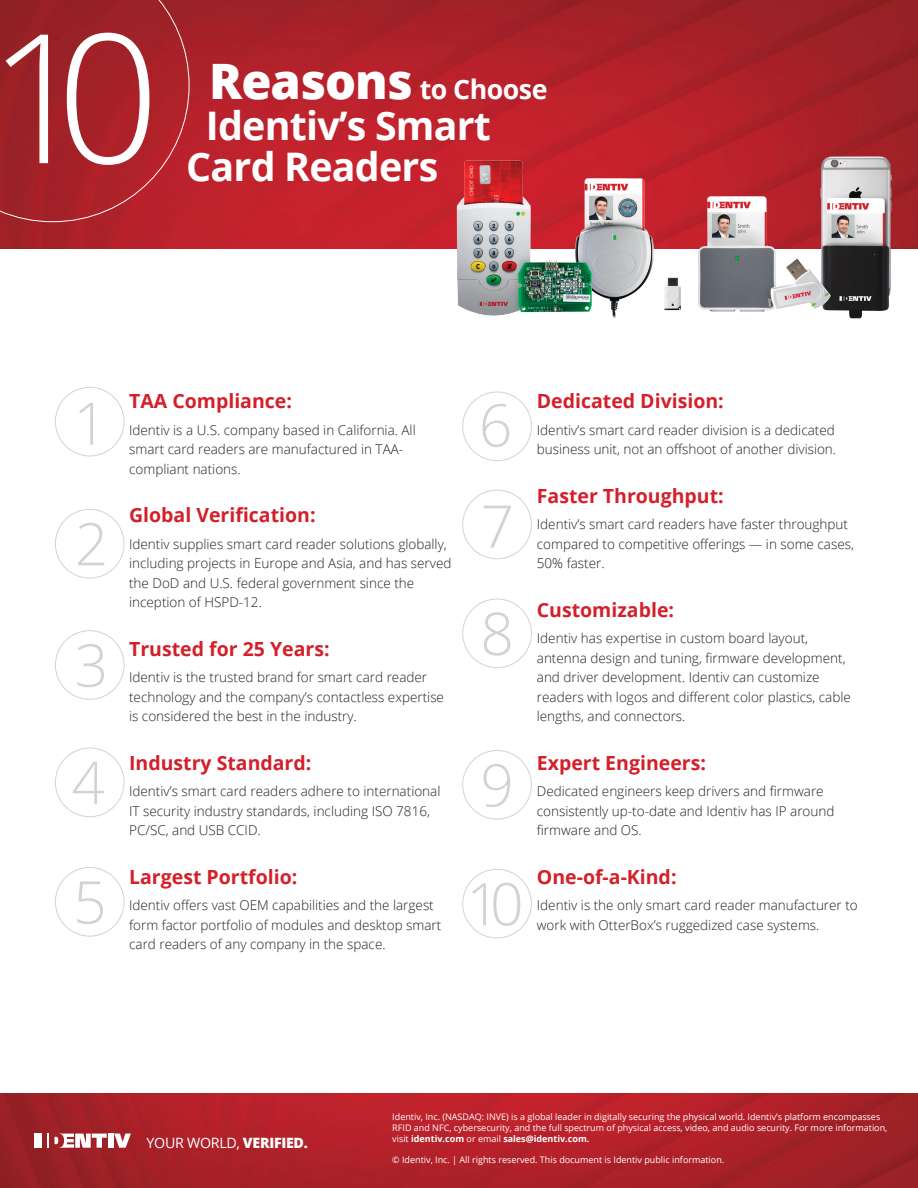
<style>
.page{position:relative;width:918px;height:1188px;background:#fff}
.page>*{position:absolute;margin:0;border:0;box-sizing:border-box;transform-origin:0 0}
.t1{font:300 180px "Open Sans";color:#fff}
.t2{font:300 58.95px "Open Sans";color:#d1d3d4}
.t3{font:700 39.45px "Open Sans";letter-spacing:-.02em;color:#fff}
.t4{font:700 26.85px "Open Sans";letter-spacing:-.02em;color:#fff}
.t5{font:700 19.5px "Open Sans";color:#d3202a}
.t6{font:14.25px "Open Sans";letter-spacing:-.02em;color:#fff}
.t7{font:300 13.5px/19.5px "Open Sans";color:#231f20}
.t8{font:9px/10.8px "Open Sans";color:#fff}
.s1{font-weight:800;font-size:48.9px}
.s2{font-weight:800}
.s3{font-weight:700}
</style>
<div class="page">
<img style="left:0;top:0;width:918px;height:248px">
<img style="left:0;top:1094px;width:918px;height:94px">
<img style="left:445px;top:154px;width:458px;height:165px">
<svg style="left:0;top:0;width:189px;height:222px"></svg>
<div style="left:462px;top:869px;width:70px;height:69px;border:1px solid #d1d3d4;border-radius:50%"></div>
<div style="left:462px;top:750px;width:70px;height:70px;border:1px solid #d1d3d4;border-radius:50%"></div>
<div style="left:55px;top:748px;width:69px;height:69px;border:1px solid #d1d3d4;border-radius:50%"></div>
<div style="left:55px;top:867px;width:69px;height:70px;border:1px solid #d1d3d4;border-radius:50%"></div>
<div style="left:462px;top:599px;width:70px;height:69px;border:1px solid #d1d3d4;border-radius:50%"></div>
<div style="left:55px;top:630px;width:69px;height:70px;border:1px solid #d1d3d4;border-radius:50%"></div>
<div style="left:462px;top:490px;width:70px;height:69px;border:1px solid #d1d3d4;border-radius:50%"></div>
<div style="left:55px;top:509px;width:69px;height:69px;border:1px solid #d1d3d4;border-radius:50%"></div>
<div style="left:462px;top:392px;width:70px;height:69px;border:1px solid #d1d3d4;border-radius:50%"></div>
<div style="left:55px;top:387px;width:69px;height:69px;border:1px solid #d1d3d4;border-radius:50%"></div>
<svg style="left:114px;top:1134px;width:17px;height:14px"></svg>
<div style="left:108px;top:1134px;width:5px;height:14px;background:#fff"></div>
<svg style="left:55px;top:1134px;width:52px;height:14px"></svg>
<svg style="left:47px;top:1134px;width:2px;height:14px"></svg>
<div style="left:35px;top:1134px;width:7px;height:14px;background:#fff"></div>
<h1 class="t1" style="left:-12px;top:-25px;width:173px">10</h1>
<h3 class="t4" style="left:209px;top:70px;width:340px"><span class="s1">Reasons</span> to Choose</h3>
<h3 class="t3" style="left:206px;top:98px;width:287px">Identiv’s Smart</h3>
<h3 class="t3" style="left:186px;top:139px;width:254px">Card Readers</h3>
<h3 class="t5" style="left:129px;top:388px;width:164px">TAA Compliance:</h3>
<p class="t7" style="left:129px;top:420px;width:288px">Identiv is a U.S. company based in California. All smart card readers are manufactured in TAA&shy;compliant nations.</p>
<h3 class="t5" style="left:129px;top:502px;width:188px">Global Verification:</h3>
<p class="t7" style="left:129px;top:534px;width:324px">Identiv supplies smart card reader solutions globally, including projects in Europe and Asia, and has served the DoD and U.S. federal government since the inception of HSPD-12.</p>
<h3 class="t5" style="left:129px;top:635px;width:202px">Trusted for 25 Years:</h3>
<p class="t7" style="left:129px;top:667px;width:316px">Identiv is the trusted brand for smart card reader technology and the company’s contactless expertise is considered the best in the industry.</p>
<h3 class="t5" style="left:129px;top:749px;width:184px">Industry Standard:</h3>
<p class="t7" style="left:129px;top:781px;width:313px">Identiv’s smart card readers adhere to international<br>IT security industry standards, including ISO 7816,<br>PC/SC, and USB CCID.</p>
<h3 class="t5" style="left:129px;top:863px;width:170px">Largest Portfolio:</h3>
<p class="t7" style="left:129px;top:895px;width:314px">Identiv offers vast OEM capabilities and the largest form factor portfolio of modules and desktop smart card readers of any company in the space.</p>
<h2 class="t2" style="left:73px;top:383px;width:35px">1</h2>
<h2 class="t2" style="left:479px;top:385px;width:35px">6</h2>
<h2 class="t2" style="left:480px;top:486px;width:35px">7</h2>
<h2 class="t2" style="left:75px;top:504px;width:35px">2</h2>
<h2 class="t2" style="left:480px;top:593px;width:35px">8</h2>
<h2 class="t2" style="left:75px;top:625px;width:35px">3</h2>
<h2 class="t2" style="left:71px;top:742px;width:35px">4</h2>
<h2 class="t2" style="left:480px;top:745px;width:35px">9</h2>
<h2 class="t2" style="left:73px;top:862px;width:35px">5</h2>
<h2 class="t2" style="left:466px;top:864px;width:59px">10</h2>
<h3 class="t5" style="left:537px;top:388px;width:188px">Dedicated Division:</h3>
<p class="t7" style="left:537px;top:420px;width:301px">Identiv’s smart card reader division is a dedicated business unit, not an offshoot of another division.</p>
<h3 class="t5" style="left:537px;top:482px;width:188px">Faster Throughput:</h3>
<p class="t7" style="left:537px;top:514px;width:319px">Identiv’s smart card readers have faster throughput compared to competitive offerings — in some cases,<br>50% faster.</p>
<h3 class="t5" style="left:537px;top:596px;width:139px">Customizable:</h3>
<p class="t7" style="left:537px;top:628px;width:316px">Identiv has expertise in custom board layout, antenna design and tuning, firmware development, and driver development. Identiv can customize readers with logos and different color plastics, cable lengths, and connectors.</p>
<h3 class="t5" style="left:537px;top:749px;width:171px">Expert Engineers:</h3>
<p class="t7" style="left:537px;top:781px;width:299px">Dedicated engineers keep drivers and firmware consistently up-to-date and Identiv has IP around firmware and OS.</p>
<h3 class="t5" style="left:537px;top:863px;width:141px">One-of-a-Kind:</h3>
<p class="t7" style="left:537px;top:895px;width:322px">Identiv is the only smart card reader manufacturer to work with OtterBox’s ruggedized case systems.</p>
<p class="t6" style="left:147px;top:1133px;width:163px">YOUR WORLD, <span class="s2">VERIFIED.</span></p>
<p class="t8" style="left:392px;top:1111px;width:497px">Identiv, Inc. (NASDAQ: INVE) is a global leader in digitally securing the physical world. Identiv’s platform encompasses<br>RFID and NFC, cybersecurity, and the full spectrum of physical access, video, and audio security. For more information, visit <span class="s3">identiv.com</span> or email <span class="s3">sales@identiv.com.</span></p>
<p class="t8" style="left:392px;top:1154px;width:333px">© Identiv, Inc. | All rights reserved. This document is Identiv public information.</p>
</div>
